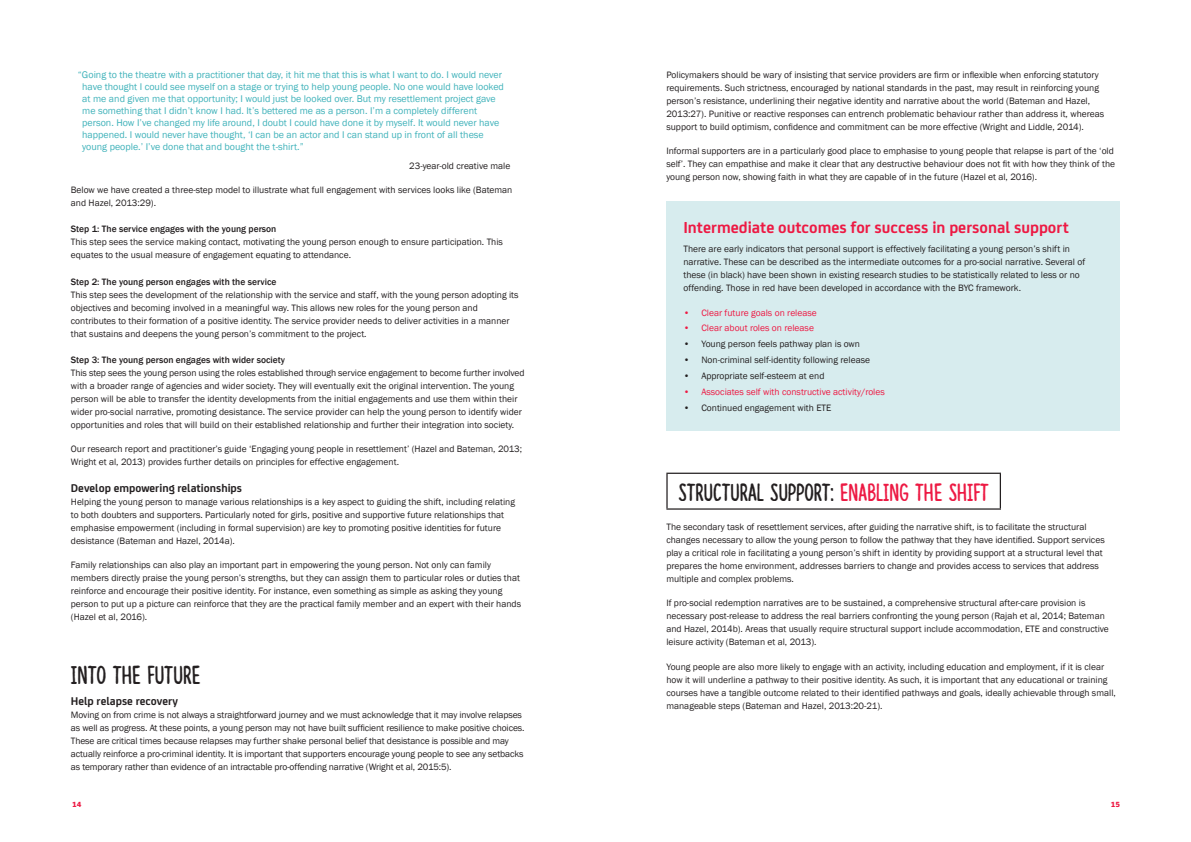
<style>
.page{position:relative;width:1191px;height:842px;background:#fff}
.page>*{position:absolute;margin:0;border:0;box-sizing:border-box;transform-origin:0 0}
.Subhead_17pt{font:26px "Lazingonasunnyafternoon";color:#231f20}
.Subhead_17pt-2{font:25px "Lazingonasunnyafternoon";color:#231f20}
.Subhead_17pt-3{font:700 17px "FS Joey";color:#ed1943}
.sub_sub_head{font:700 12px "FS Joey";color:#231f20}
.New_Quotes{font:10px/12px "Franklin Gothic";color:#3fb2ba}
.body_copy_franklin_g{font:9.5px/13px "Franklin Gothic";color:#231f20}
.sub_sub_head-2{font:500 9.5px "Franklin Gothic";color:#231f20}
.t1{font:9.5px "Franklin Gothic";color:#ed1943}
.t2{font:800 8px "FS Joey";color:#ed1943}
.s1{color:#ed1943}
</style>
<div class="page">
<div style="left:666px;top:201px;width:454px;height:229px;background:#d7ecee"></div>
<hr style="left:666px;top:473px;width:335px;height:1px;background:#231f20">
<hr style="left:666px;top:474px;width:1px;height:34px;background:#231f20">
<hr style="left:999px;top:474px;width:2px;height:34px;background:#231f20">
<hr style="left:666px;top:508px;width:335px;height:2px;background:#231f20">
<p class="New_Quotes" style="left:82px;top:69px;width:423px;text-indent:-4px">“Going to the theatre with a practitioner that day, it hit me that this is what I want to do. I would never have thought I could see myself on a stage or trying to help young people. No one would have looked at me and given me that opportunity; I would just be looked over. But my resettlement project gave me something that I didn’t know I had. It’s bettered me as a person. I’m a completely different person. How I’ve changed my life around, I doubt I could have done it by myself. It would never have happened. I would never have thought, ‘I can be an actor and I can stand up in front of all these young people.’ I’ve done that and bought the t-shirt.”</p>
<p class="body_copy_franklin_g" style="left:409px;top:159px;width:103px">23-year-old creative male</p>
<p class="body_copy_franklin_g" style="left:71px;top:184px;width:443px">Below we have created a three-step model to illustrate what full engagement with services looks like (Bateman and Hazel, 2013:29).</p>
<p class="sub_sub_head-2" style="left:71px;top:223px;width:207px">Step 1: The service engages with the young person</p>
<p class="body_copy_franklin_g" style="left:71px;top:236px;width:433px">This step sees the service making contact, motivating the young person enough to ensure participation. This equates to the usual measure of engagement equating to attendance.</p>
<p class="sub_sub_head-2" style="left:71px;top:276px;width:207px">Step 2: The young person engages with the service</p>
<p class="body_copy_franklin_g" style="left:71px;top:288px;width:449px">This step sees the development of the relationship with the service and staff, with the young person adopting its objectives and becoming involved in a meaningful way. This allows new roles for the young person and contributes to their formation of a positive identity. The service provider needs to deliver activities in a manner that sustains and deepens the young person’s commitment to the project.</p>
<p class="sub_sub_head-2" style="left:71px;top:354px;width:216px">Step 3: The young person engages with wider society</p>
<p class="body_copy_franklin_g" style="left:71px;top:367px;width:455px">This step sees the young person using the roles established through service engagement to become further involved with a broader range of agencies and wider society. They will eventually exit the original intervention. The young person will be able to transfer the identity developments from the initial engagements and use them within their wider pro-social narrative, promoting desistance. The service provider can help the young person to identify wider opportunities and roles that will build on their established relationship and further their integration into society.</p>
<p class="body_copy_franklin_g" style="left:71px;top:443px;width:453px">Our research report and practitioner’s guide ‘Engaging young people in resettlement’ (Hazel and Bateman, 2013;<br>Wright et al, 2013) provides further details on principles for effective engagement.</p>
<p class="sub_sub_head" style="left:71px;top:479px;width:173px">Develop empowering relationships</p>
<p class="body_copy_franklin_g" style="left:71px;top:495px;width:446px">Helping the young person to manage various relationships is a key aspect to guiding the shift, including relating to both doubters and supporters. Particularly noted for girls, positive and supportive future relationships that emphasise empowerment (including in formal supervision) are key to promoting positive identities for future desistance (Bateman and Hazel, 2014a).</p>
<p class="body_copy_franklin_g" style="left:71px;top:559px;width:452px">Family relationships can also play an important part in empowering the young person. Not only can family members directly praise the young person’s strengths, but they can assign them to particular roles or duties that reinforce and encourage their positive identity. For instance, even something as simple as asking they young person to put up a picture can reinforce that they are the practical family member and an expert with their hands (Hazel et al, 2016).</p>
<p class="Subhead_17pt" style="left:71px;top:660px;width:131px">INTO THE FUTURE</p>
<p class="sub_sub_head" style="left:71px;top:692px;width:109px">Help relapse recovery</p>
<p class="body_copy_franklin_g" style="left:71px;top:708px;width:455px">Moving on from crime is not always a straightforward journey and we must acknowledge that it may involve relapses as well as progress. At these points, a young person may not have built sufficient resilience to make positive choices.<br>These are critical times because relapses may further shake personal belief that desistance is possible and may actually reinforce a pro-criminal identity. It is important that supporters encourage young people to see any setbacks as temporary rather than evidence of an intractable pro-offending narrative (Wright et al, 2015:5).</p>
<p class="body_copy_franklin_g" style="left:666px;top:68px;width:439px">Policymakers should be wary of insisting that service providers are firm or inflexible when enforcing statutory requirements. Such strictness, encouraged by national standards in the past, may result in reinforcing young person’s resistance, underlining their negative identity and narrative about the world (Bateman and Hazel, 2013:27). Punitive or reactive responses can entrench problematic behaviour rather than address it, whereas support to build optimism, confidence and commitment can be more effective (Wright and Liddle, 2014).</p>
<p class="body_copy_franklin_g" style="left:666px;top:144px;width:450px">Informal supporters are in a particularly good place to emphasise to young people that relapse is part of the ‘old self’. They can empathise and make it clear that any destructive behaviour does not fit with how they think of the young person now, showing faith in what they are capable of in the future (Hazel et al, 2016).</p>
<p class="Subhead_17pt-3" style="left:683px;top:215px;width:387px">Intermediate outcomes for success in personal support</p>
<p class="body_copy_franklin_g" style="left:683px;top:243px;width:403px">There are early indicators that personal support is effectively facilitating a young person’s shift in narrative. These can be described as the intermediate outcomes for a pro-social narrative. Several of these (in black) have been shown in existing research studies to be statistically related to less or no offending. Those in red have been developed in accordance with the BYC framework.</p>
<p class="t1" style="left:683px;top:306px;width:135px">• Clear future goals on release</p>
<p class="t1" style="left:683px;top:322px;width:132px">• Clear about roles on release</p>
<p class="body_copy_franklin_g" style="left:683px;top:338px;width:178px">• Young person feels pathway plan is own</p>
<p class="body_copy_franklin_g" style="left:683px;top:354px;width:188px">• Non-criminal self-identity following release</p>
<p class="body_copy_franklin_g" style="left:683px;top:369px;width:143px">• Appropriate self-esteem at end</p>
<p class="t1" style="left:683px;top:386px;width:203px">• Associates self with constructive activity/roles</p>
<p class="body_copy_franklin_g" style="left:683px;top:401px;width:149px">• Continued engagement with ETE</p>
<p class="Subhead_17pt-2" style="left:678px;top:477px;width:312px">STRUCTURAL SUPPORT: <span class="s1">ENABLING THE SHIFT</span></p>
<p class="body_copy_franklin_g" style="left:666px;top:520px;width:440px">The secondary task of resettlement services, after guiding the narrative shift, is to facilitate the structural changes necessary to allow the young person to follow the pathway that they have identified. Support services play a critical role in facilitating a young person’s shift in identity by providing support at a structural level that prepares the home environment, addresses barriers to change and provides access to services that address multiple and complex problems.</p>
<p class="body_copy_franklin_g" style="left:666px;top:597px;width:444px">If pro-social redemption narratives are to be sustained, a comprehensive structural after-care provision is necessary post-release to address the real barriers confronting the young person (Rajah et al, 2014; Bateman and Hazel, 2014b). Areas that usually require structural support include accommodation, ETE and constructive leisure activity (Bateman et al, 2013).</p>
<p class="body_copy_franklin_g" style="left:666px;top:660px;width:451px">Young people are also more likely to engage with an activity, including education and employment, if it is clear how it will underline a pathway to their positive identity. As such, it is important that any educational or training courses have a tangible outcome related to their identified pathways and goals, ideally achievable through small, manageable steps (Bateman and Hazel, 2013:20-21).</p>
<p class="t2" style="left:72px;top:798px;width:11px">14</p>
<p class="t2" style="left:1110px;top:798px;width:11px">15</p>
</div>
